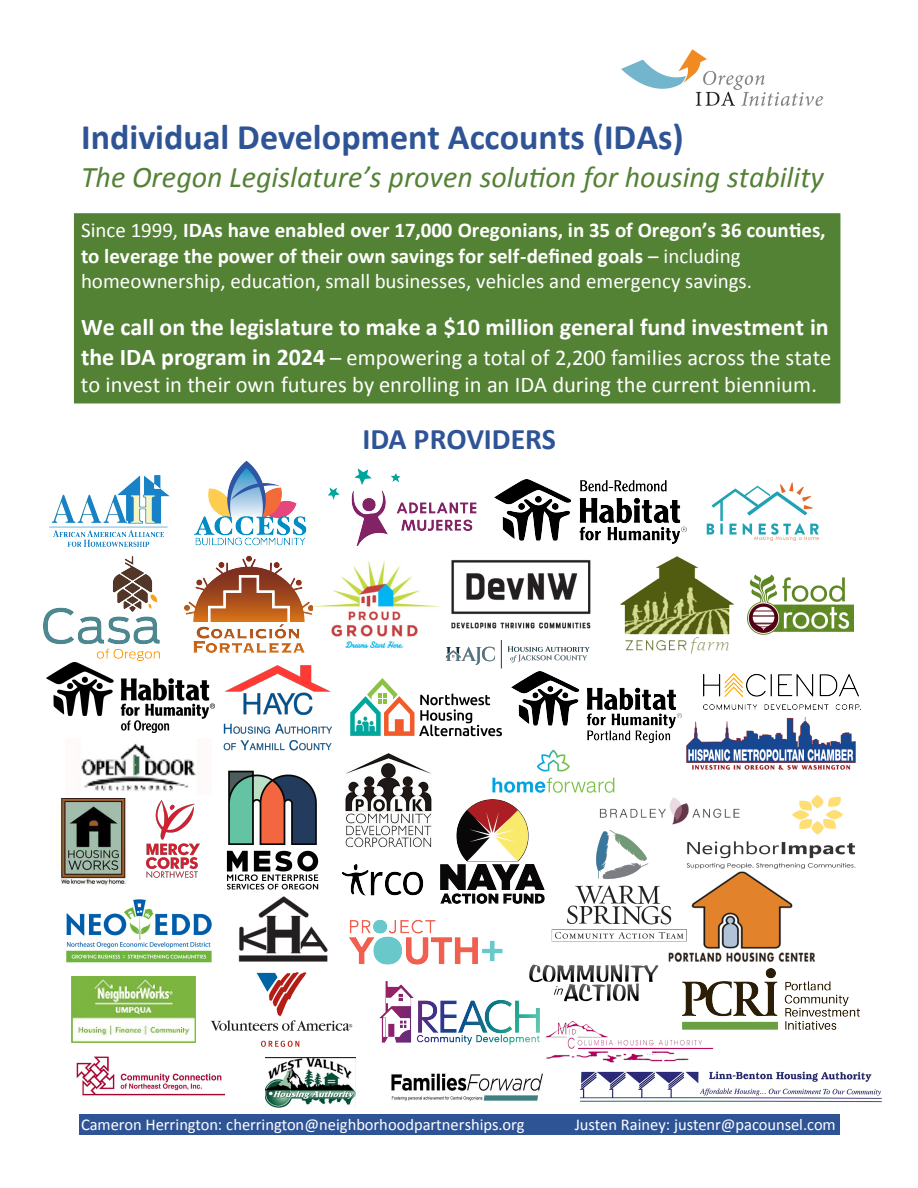
<style>
.page{position:relative;width:918px;height:1188px;background:#fff}
.page>*{position:absolute;margin:0;border:0;box-sizing:border-box;transform-origin:0 0}
.t1{font:700 36px "Calibri";color:#2f5496}
.t2{font:italic 30px "Calibri";color:#538135}
.t3{font:700 29.85px "Calibri";color:#2f5496}
.t4{font:700 24px "Calibri";color:#fff}
.t5{font:22.5px/27.8px "Calibri";color:#fff}
.t6{font:700 21px/25.5px "Calibri";color:#fff}
.t7{font:16.5px "Calibri";color:#fff}
.s1{font-weight:400}
.s2{font-weight:700;font-size:24px}
</style>
<div class="page">
<div style="left:79px;top:1114px;width:761px;height:20px;background:#2f5496"></div>
<div style="left:74px;top:213px;width:766px;height:190px;background:#548235;border:2px solid #548235"></div>
<img style="left:681px;top:709px;width:180px;height:61px">
<img style="left:692px;top:795px;width:164px;height:73px">
<img style="left:747px;top:574px;width:107px;height:61px">
<img style="left:439px;top:560px;width:152px;height:69px">
<img style="left:677px;top:482px;width:142px;height:75px">
<img style="left:50px;top:475px;width:117px;height:72px">
<img style="left:208px;top:460px;width:74px;height:34px">
<img style="left:329px;top:468px;width:148px;height:76px">
<img style="left:495px;top:479px;width:191px;height:64px">
<img style="left:44px;top:556px;width:95px;height:105px">
<img style="left:139px;top:494px;width:220px;height:214px">
<img style="left:314px;top:562px;width:125px;height:85px">
<img style="left:391px;top:1073px;width:152px;height:28px">
<img style="left:76px;top:1056px;width:150px;height:42px">
<img style="left:47px;top:662px;width:167px;height:70px">
<img style="left:217px;top:654px;width:119px;height:97px">
<img style="left:703px;top:673px;width:157px;height:36px">
<img style="left:512px;top:671px;width:169px;height:72px">
<img style="left:492px;top:749px;width:123px;height:44px">
<img style="left:57px;top:798px;width:70px;height:87px">
<img style="left:238px;top:897px;width:90px;height:65px">
<img style="left:580px;top:1071px;width:302px;height:32px">
<img style="left:147px;top:800px;width:53px;height:78px">
<img style="left:226px;top:770px;width:93px;height:120px">
<img style="left:440px;top:800px;width:105px;height:103px">
<img style="left:66px;top:899px;width:146px;height:64px">
<img style="left:346px;top:753px;width:85px;height:95px">
<img style="left:349px;top:919px;width:154px;height:46px">
<img style="left:380px;top:982px;width:160px;height:62px">
<img style="left:668px;top:866px;width:149px;height:96px">
<img style="left:210px;top:972px;width:143px;height:75px">
<img style="left:551px;top:830px;width:141px;height:117px">
<img style="left:72px;top:976px;width:124px;height:66px">
<img style="left:621px;top:49px;width:202px;height:57px">
<img style="left:599px;top:795px;width:147px;height:34px">
<img style="left:532px;top:1019px;width:204px;height:44px">
<img style="left:620px;top:557px;width:114px;height:97px">
<img style="left:526px;top:964px;width:133px;height:43px">
<svg style="left:350px;top:678px;width:152px;height:58px"></svg>
<img style="left:445px;top:640px;width:145px;height:29px">
<img style="left:342px;top:864px;width:82px;height:32px">
<img style="left:683px;top:969px;width:177px;height:60px">
<img style="left:265px;top:1058px;width:91px;height:49px">
<img style="left:81px;top:743px;width:115px;height:48px">
<h1 class="t1" style="left:81px;top:111px;width:604px">Individual Development Accounts (IDAs)</h1>
<h2 class="t2" style="left:81px;top:156px;width:744px">The Oregon Legislature’s proven solution for housing stability</h2>
<p class="t6" style="left:81px;top:217px;width:746px"><span class="s1">Since 1999,</span> IDAs have enabled over 17,000 Oregonians, in 35 of Oregon’s 36 counties, to leverage the power of their own savings for self-defined goals <span class="s1">– including homeownership, education, small businesses, vehicles and emergency savings.</span></p>
<p class="t4" style="left:81px;top:310px;width:749px">We call on the legislature to make a $10 million general fund investment in</p>
<p class="t5" style="left:81px;top:343px;width:752px"><span class="s2">the IDA program in 2024</span> – empowering a total of 2,200 families across the state to invest in their own futures by enrolling in an IDA during the current biennium.</p>
<h3 class="t3" style="left:362px;top:418px;width:195px">IDA PROVIDERS</h3>
<p class="t7" style="left:81px;top:1113px;width:445px">Cameron Herrington: cherrington@neighborhoodpartnerships.org</p>
<p class="t7" style="left:575px;top:1113px;width:263px">Justen Rainey: justenr@pacounsel.com</p>
</div>
